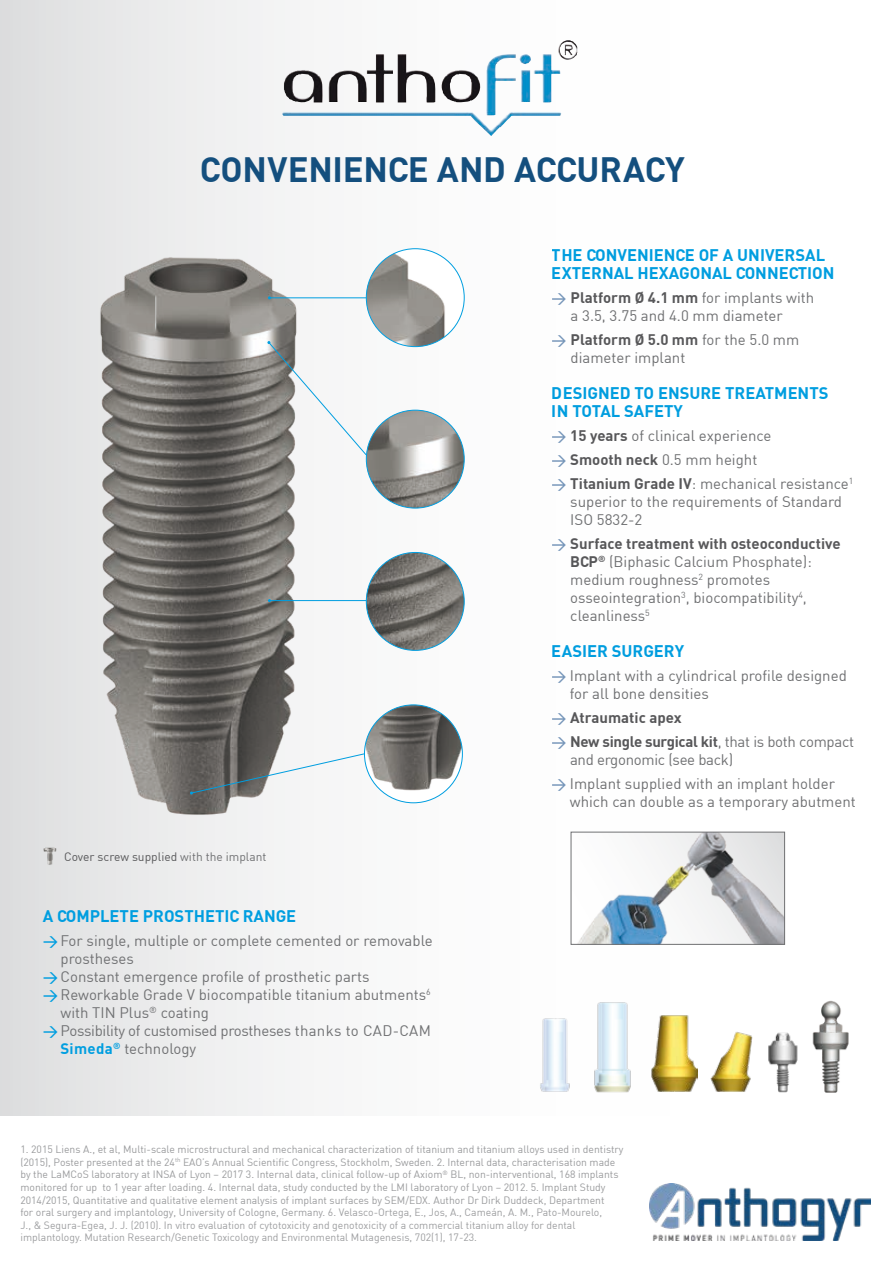
<style>
.page{position:relative;width:893px;height:1263px;background:#fff}
.page>*{position:absolute;margin:0;border:0;box-sizing:border-box;transform-origin:0 0}
.t1{font:700 34.5px "DIN";letter-spacing:-.005em;color:#144f7e}
.t2{font:700 16.5px/18px "DIN";color:#009ee0}
.t3{font:15px/18px "DIN";color:#707173}
.t4{font:700 15px/24px "DIN";letter-spacing:-.02em;color:#58585a}
.t5{font:15px "DIN";letter-spacing:-.02em;color:#707173}
.t6{font:12px "DIN";color:#58585a}
.t7{font:10.5px/12.6px "DIN";color:#9a9b9d}
.s1{color:#707173}
.s2{font-family:"DIN Medium Expert";color:#009ee0}
.s3{font-weight:700;color:#009ee0}
.s4{font-family:"DIN Medium Expert";color:#7696ba}
.s5{font-weight:700;color:#58585a}
.s6{font-family:"DIN Medium Expert";font-weight:400;color:#7696ba}
.s7{font-weight:400;color:#707173}
.s8{color:#9d9ea0}
</style>
<div class="page">
<div style="left:0;top:0;width:893px;height:1116px;background:linear-gradient(to right,#e6e6e7,#fff)"></div>
<img style="left:650px;top:1183px;width:221px;height:58px">
<img style="left:284px;top:40px;width:294px;height:76px">
<img style="left:54px;top:187px;width:279px;height:650px">
<img style="left:366px;top:410px;width:98px;height:98px;border-radius:49px">
<img style="left:366px;top:552px;width:98px;height:98px;border-radius:49px">
<img style="left:366px;top:249px;width:98px;height:98px;border-radius:49px">
<hr style="left:269px;top:297px;width:97px;height:1px;background:#009ee0">
<svg style="left:267px;top:341px;width:100px;height:115px"></svg>
<hr style="left:269px;top:600px;width:97px;height:1px;background:#009ee0">
<img style="left:364px;top:705px;width:98px;height:98px;border-radius:49px">
<svg style="left:190px;top:753px;width:175px;height:41px"></svg>
<img style="left:32px;top:841px;width:39px;height:30px">
<img style="left:573px;top:834px;width:210px;height:109px">
<div style="left:571px;top:832px;width:214px;height:113px;border:1px solid #707173"></div>
<img style="left:806px;top:999px;width:46px;height:94px">
<img style="left:651px;top:1014px;width:46px;height:79px">
<img style="left:537px;top:1015px;width:37px;height:79px">
<img style="left:590px;top:1000px;width:44px;height:94px">
<img style="left:708px;top:1029px;width:46px;height:64px">
<img style="left:764px;top:1030px;width:37px;height:64px">
<h1 class="t1" style="left:200px;top:147px;width:486px">CONVENIENCE AND ACCURACY</h1>
<p class="t6" style="left:64px;top:849px;width:204px">Cover screw supplied <span class="s1">with the implant</span></p>
<h2 class="t2" style="left:43px;top:906px;width:255px">A COMPLETE PROSTHETIC RANGE</h2>
<h3 class="t3" style="left:43px;top:931px;width:392px"><span class="s2">W</span> For single, multiple or complete cemented or removable</h3>
<h3 class="t3" style="left:61px;top:949px;width:75px">prostheses</h3>
<h3 class="t3" style="left:43px;top:967px;width:328px"><span class="s2">W</span> Constant emergence profile of prosthetic parts</h3>
<h3 class="t3" style="left:43px;top:985px;width:390px"><span class="s2">W</span> Reworkable Grade V biocompatible titanium abutments<sup>6</sup></h3>
<h3 class="t3" style="left:61px;top:1003px;width:150px">with TIN Plus<sup>®</sup> coating</h3>
<h3 class="t5" style="left:43px;top:1021px;width:390px"><span class="s2">W</span> Possibility of customised prostheses thanks to CAD-CAM</h3>
<h3 class="t3" style="left:60px;top:1039px;width:137px"><span class="s3">Simeda</span><sup>®</sup> technology</h3>
<h2 class="t2" style="left:552px;top:245px;width:284px">THE CONVENIENCE OF A UNIVERSAL<br>EXTERNAL HEXAGONAL CONNECTION</h2>
<h3 class="t3" style="left:571px;top:288px;width:245px;text-indent:-19px"><span class="s4">W</span> <span class="s5">Platform Ø 4.1 mm</span> for implants with a 3.5, 3.75 and 4.0 mm diameter</h3>
<h3 class="t3" style="left:571px;top:330px;width:230px;text-indent:-19px"><span class="s4">W</span> <span class="s5">Platform Ø 5.0 mm</span> for the 5.0 mm diameter implant</h3>
<h2 class="t2" style="left:552px;top:383px;width:278px">DESIGNED TO ENSURE TREATMENTS<br>IN TOTAL SAFETY</h2>
<h3 class="t3" style="left:552px;top:423px;width:303px;line-height:24px"><span class="s4">W</span> <span class="s5">15 years</span> of clinical experience<br><span class="s4">W</span> <span class="s5">Smooth neck</span> 0.5 mm height<br><span class="s4">W</span> <span class="s5">Titanium Grade IV</span>: mechanical resistance<sup>1</sup></h3>
<h3 class="t3" style="left:570px;top:492px;width:273px">superior to the requirements of Standard<br>ISO 5832-2</h3>
<h3 class="t3" style="left:570px;top:534px;width:272px;text-indent:-18px"><span class="s4">W</span> <span class="s5">Surface treatment with osteoconductive<br>BCP</span><sup>®</sup> (Biphasic Calcium Phosphate): medium roughness<sup>2</sup> promotes osseointegration<sup>3</sup>, biocompatibility<sup>4</sup>, cleanliness<sup>5</sup></h3>
<h2 class="t2" style="left:552px;top:641px;width:134px">EASIER SURGERY</h2>
<h3 class="t3" style="left:570px;top:666px;width:278px;text-indent:-18px"><span class="s4">W</span> Implant with a cylindrical profile designed for all bone densities</h3>
<h3 class="t4" style="left:552px;top:705px;width:304px"><span class="s6">W</span> Atraumatic apex<br><span class="s6">W</span> New single surgical kit<span class="s7">, that is both compact</span></h3>
<h3 class="t3" style="left:552px;top:747px;width:285px;line-height:24px;text-indent:18px">and ergonomic (see back)<br><span class="s4">W</span> Implant supplied with an implant holder</h3>
<h3 class="t3" style="left:570px;top:792px;width:287px">which can double as a temporary abutment</h3>
<p class="t7" style="left:20px;top:1143px;width:605px">1. 2015 Liens A., et al, Multi-scale microstructural and mechanical characterization of titanium and titanium alloys used in dentistry (2015), Poster presented at the 24<sup>th</sup> EAO’s Annual Scientific Congress, Stockholm, Sweden. 2. Internal data, characterisation made by the LaMCoS laboratory at INSA of Lyon – 2017 3. Internal data, clinical follow-up of Axiom<sup>®</sup> BL, non-interventional, 168 implants monitored for up to 1 year after loading. 4. Internal data, study conducted by the LMI laboratory of Lyon – 2012. 5. Implant Study 2014/2015, Quantitative and qualitative element analysis of implant surfaces by SEM/EDX. Author Dr Dirk Duddeck, Department<br>for oral surgery and implantology, University of Cologne, Germany. <span class="s8">6. Velasco-Ortega, E., Jos, A., Cameán, A. M., Pato-Mourelo,<br>J., &amp; Segura-Egea, J. J. (2010). In vitro evaluation of cytotoxicity and genotoxicity of a commercial titanium alloy for dental implantology. Mutation Research/Genetic Toxicology and Environmental Mutagenesis, 702(1), 17-23.</span></p>
</div>
